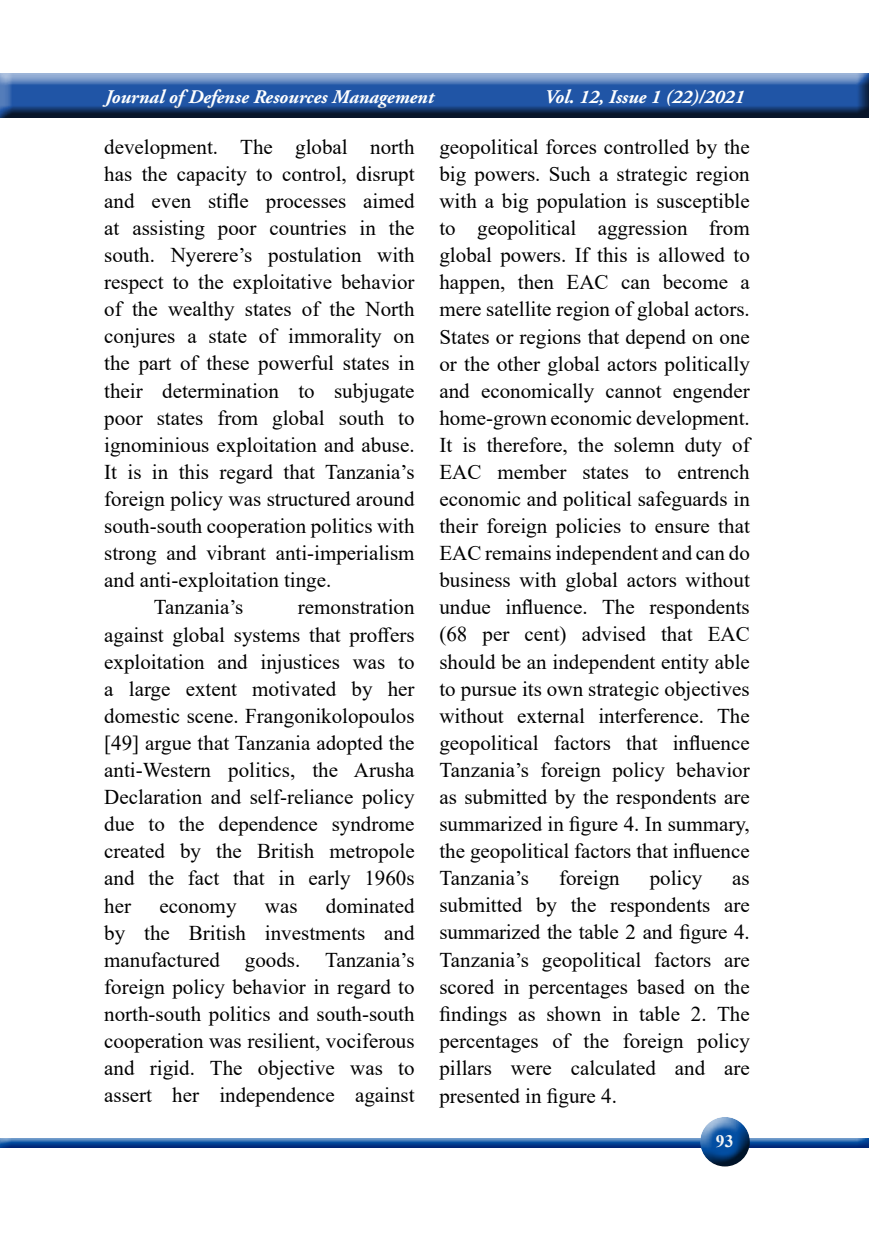
<style>
.page{position:relative;width:869px;height:1241px;background:#fff}
.page>*{position:absolute;margin:0;border:0;box-sizing:border-box;transform-origin:0 0}
.t1{font:21px/27.1px "Times New Roman";color:#000;text-align:justify}
.t2{font:italic 700 19.25px "Adobe Garamond Pro";color:#fff}
.t3{font:700 17.5px "Times New Roman";color:#f5f6f6}
</style>
<div class="page">
<div style="left:0;top:73px;width:868px;height:48px;background:#000;opacity:.75"></div>
<hr style="left:0;top:73px;width:3px;height:47px;background:#000;opacity:.75">
<div style="left:0;top:1136px;width:868px;height:14px;background:#034ea2;opacity:.75"></div>
<div style="left:686px;top:1113px;width:69px;height:48px;background:#fff;opacity:.75"></div>
<div style="left:693px;top:1121px;width:69px;height:45px;background:#000;opacity:.75"></div>
<p class="t2" style="left:105px;top:86px;width:330px">Journal of Defense Resources Management</p>
<p class="t2" style="left:544px;top:86px;width:201px">Vol. 12, Issue 1 (22)/2021</p>
<p class="t1" style="left:104px;top:132px;width:312px">development. The global north</p>
<p class="t1" style="left:104px;top:159px;width:312px">has the capacity to control, disrupt</p>
<p class="t1" style="left:104px;top:186px;width:312px">and even stifle processes aimed</p>
<p class="t1" style="left:104px;top:213px;width:312px">at assisting poor countries in the</p>
<p class="t1" style="left:104px;top:241px;width:312px">south. Nyerere’s postulation with</p>
<p class="t1" style="left:104px;top:268px;width:312px">respect to the exploitative behavior</p>
<p class="t1" style="left:104px;top:295px;width:312px">of the wealthy states of the North</p>
<p class="t1" style="left:104px;top:322px;width:312px">conjures a state of immorality on</p>
<p class="t1" style="left:104px;top:349px;width:312px">the part of these powerful states in</p>
<p class="t1" style="left:104px;top:376px;width:312px">their determination to subjugate</p>
<p class="t1" style="left:104px;top:403px;width:312px">poor states from global south to</p>
<p class="t1" style="left:104px;top:430px;width:312px">ignominious exploitation and abuse.</p>
<p class="t1" style="left:104px;top:457px;width:312px">It is in this regard that Tanzania’s</p>
<p class="t1" style="left:104px;top:484px;width:312px">foreign policy was structured around</p>
<p class="t1" style="left:104px;top:511px;width:312px">south-south cooperation politics with</p>
<p class="t1" style="left:104px;top:539px;width:312px">strong and vibrant anti-imperialism</p>
<p class="t1" style="left:104px;top:566px;width:228px">and anti-exploitation tinge.</p>
<p class="t1" style="left:154px;top:593px;width:91px">Tanzania’s</p>
<p class="t1" style="left:104px;top:593px;width:312px;text-indent:193px">remonstration against global systems that proffers exploitation and injustices was to a large extent motivated by her domestic scene. Frangonikolopoulos [49] argue that Tanzania adopted the anti-Western politics, the Arusha Declaration and self-reliance policy due to the dependence syndrome created by the British metropole and the fact that in early 1960s her</p>
<p class="t1" style="left:104px;top:891px;width:312px;text-indent:221px">dominated by the British investments and manufactured goods. Tanzania’s foreign policy behavior in regard to north-south politics and south-south cooperation was resilient, vociferous and rigid. The objective was to assert her independence against</p>
<p class="t1" style="left:159px;top:891px;width:78px">economy</p>
<p class="t1" style="left:265px;top:891px;width:34px">was</p>
<p class="t1" style="left:439px;top:133px;width:312px">geopolitical forces controlled by the big powers. Such a strategic region with a big population is susceptible to geopolitical aggression from global powers. If this is allowed to happen, then EAC can become a mere satellite region of global actors.<br>States or regions that depend on one or the other global actors politically and economically cannot engender home-grown economic development.<br>It is therefore, the solemn duty of EAC member states to entrench economic and political safeguards in their foreign policies to ensure that EAC remains independent and can do business with global actors without undue influence. The respondents (68 per cent) advised that EAC should be an independent entity able to pursue its own strategic objectives without external interference. The geopolitical factors that influence Tanzania’s foreign policy behavior as submitted by the respondents are summarized in figure 4. In summary, the geopolitical factors that influence Tanzania’s</p>
<p class="t1" style="left:558px;top:863px;width:62px">foreign</p>
<p class="t1" style="left:649px;top:863px;width:54px">policy</p>
<p class="t1" style="left:439px;top:863px;width:312px;text-indent:293px">as submitted by the respondents are summarized the table 2 and figure 4.<br>Tanzania’s geopolitical factors are scored in percentages based on the findings as shown in table 2. The percentages of the foreign policy pillars were calculated and are presented in figure 4.</p>
<p class="t3" style="left:715px;top:1128px;width:19px">93</p>
</div>
